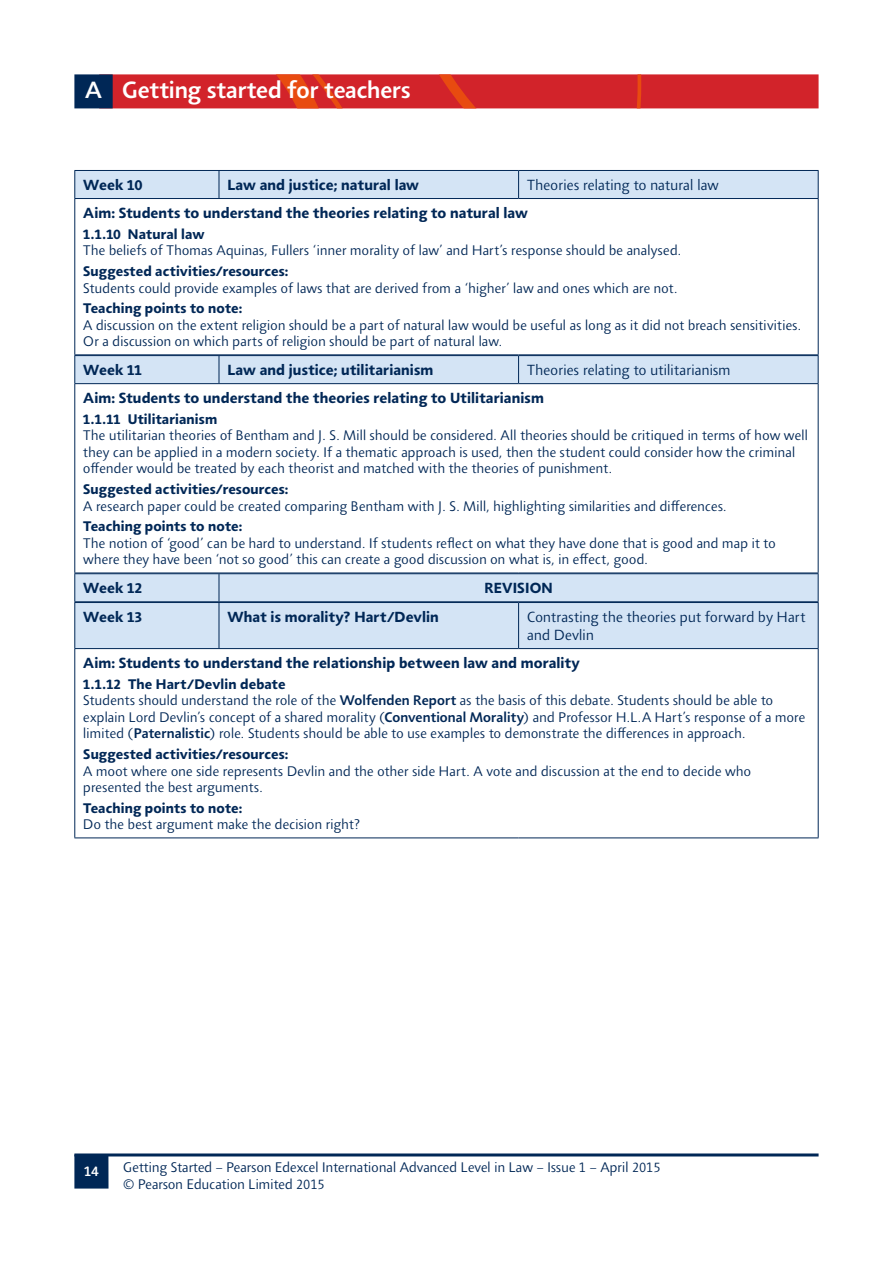
<style>
.page{position:relative;width:893px;height:1263px;background:#fff}
.page>*{position:absolute;margin:0;border:0;box-sizing:border-box;transform-origin:0 0}
.t1{font:500 24px "Agilita LT Pro";letter-spacing:-.005em;color:#fff}
.t2{font:700 15px "Agilita LT Pro";letter-spacing:.01em;color:#002756}
.t3{font:300 15px/18px "Agilita LT Pro";letter-spacing:.005em;color:#002756}
.t4{font:300 14.25px/16.5px "Agilita LT Pro";letter-spacing:.005em;color:#002756}
.t5{font:700 14.25px "Agilita LT Pro";letter-spacing:.01em;color:#002756}
.t6{font:500 14.25px "Agilita LT Pro";color:#fff}
.s1{font-weight:700}
.s2{font-weight:500}
</style>
<div class="page">
<svg style="left:113px;top:74px;width:706px;height:34px;background:#d3282a"></svg>
<div style="left:74px;top:74px;width:39px;height:34px;background:#002756"></div>
<hr style="left:74px;top:1153px;width:745px;height:3px;background:#002756">
<div style="left:74px;top:1154px;width:35px;height:34px;background:#002756"></div>
<hr style="left:818px;top:199px;width:1px;height:155px;background:#002756">
<div style="left:74px;top:170px;width:745px;height:28px;background:#d4e4f5"></div>
<hr style="left:74px;top:198px;width:145px;height:1px;background:#002756">
<hr style="left:74px;top:199px;width:1px;height:155px;background:#002756">
<hr style="left:219px;top:198px;width:300px;height:1px;background:#002756">
<hr style="left:519px;top:198px;width:300px;height:1px;background:#002756">
<hr style="left:74px;top:354px;width:145px;height:1px;background:#002756">
<hr style="left:219px;top:354px;width:300px;height:1px;background:#002756">
<hr style="left:519px;top:354px;width:300px;height:1px;background:#002756">
<hr style="left:818px;top:384px;width:1px;height:189px;background:#002756">
<hr style="left:74px;top:355px;width:145px;height:1px;background:#002756">
<hr style="left:219px;top:355px;width:300px;height:1px;background:#002756">
<hr style="left:519px;top:355px;width:299px;height:1px;background:#002756">
<div style="left:74px;top:356px;width:745px;height:28px;background:#d4e4f5"></div>
<hr style="left:74px;top:383px;width:145px;height:1px;background:#002756">
<hr style="left:74px;top:384px;width:1px;height:189px;background:#002756">
<hr style="left:219px;top:383px;width:300px;height:1px;background:#002756">
<hr style="left:519px;top:383px;width:299px;height:1px;background:#002756">
<hr style="left:74px;top:573px;width:145px;height:1px;background:#002756">
<hr style="left:219px;top:573px;width:599px;height:1px;background:#002756">
<div style="left:74px;top:574px;width:745px;height:74px;background:#d4e4f5"></div>
<hr style="left:818px;top:649px;width:1px;height:188px;background:#002756">
<hr style="left:74px;top:602px;width:145px;height:1px;background:#002756">
<hr style="left:74px;top:603px;width:1px;height:45px;background:#002756">
<hr style="left:219px;top:602px;width:300px;height:1px;background:#002756">
<hr style="left:219px;top:603px;width:1px;height:45px;background:#002756">
<hr style="left:519px;top:602px;width:300px;height:1px;background:#002756">
<hr style="left:518px;top:603px;width:1px;height:45px;background:#002756">
<hr style="left:818px;top:603px;width:1px;height:45px;background:#002756">
<hr style="left:74px;top:648px;width:145px;height:1px;background:#002756">
<hr style="left:74px;top:649px;width:1px;height:188px;background:#002756">
<hr style="left:219px;top:648px;width:300px;height:1px;background:#002756">
<hr style="left:519px;top:648px;width:300px;height:1px;background:#002756">
<hr style="left:74px;top:837px;width:145px;height:1px;background:#002756">
<hr style="left:219px;top:837px;width:300px;height:1px;background:#002756">
<hr style="left:519px;top:837px;width:300px;height:1px;background:#002756">
<h1 class="t1" style="left:85px;top:73px;width:327px">A Getting started for teachers</h1>
<p class="t2" style="left:83px;top:174px;width:60px">Week 10</p>
<p class="t2" style="left:227px;top:174px;width:193px">Law and justice; natural law</p>
<p class="t3" style="left:527px;top:176px;width:193px">Theories relating to natural law</p>
<p class="t2" style="left:83px;top:202px;width:446px">Aim: Students to understand the theories relating to natural law</p>
<p class="t5" style="left:83px;top:224px;width:123px">1.1.10 Natural law</p>
<p class="t4" style="left:83px;top:242px;width:600px">The beliefs of Thomas Aquinas, Fullers ‘inner morality of law’ and Hart’s response should be analysed.</p>
<p class="t5" style="left:83px;top:261px;width:207px">Suggested activities/resources:</p>
<p class="t4" style="left:83px;top:279px;width:596px">Students could provide examples of laws that are derived from a ‘higher’ law and ones which are not.</p>
<p class="t5" style="left:83px;top:298px;width:161px">Teaching points to note:</p>
<p class="t4" style="left:83px;top:317px;width:720px">A discussion on the extent religion should be a part of natural law would be useful as long as it did not breach sensitivities.<br>Or a discussion on which parts of religion should be part of natural law.</p>
<p class="t2" style="left:83px;top:359px;width:60px">Week 11</p>
<p class="t2" style="left:227px;top:359px;width:207px">Law and justice; utilitarianism</p>
<p class="t3" style="left:527px;top:361px;width:205px">Theories relating to utilitarianism</p>
<p class="t2" style="left:83px;top:387px;width:462px">Aim: Students to understand the theories relating to Utilitarianism</p>
<p class="t5" style="left:83px;top:409px;width:135px">1.1.11 Utilitarianism</p>
<p class="t4" style="left:83px;top:427px;width:726px">The utilitarian theories of Bentham and J. S. Mill should be considered. All theories should be critiqued in terms of how well they can be applied in a modern society. If a thematic approach is used, then the student could consider how the criminal offender would be treated by each theorist and matched with the theories of punishment.</p>
<p class="t5" style="left:83px;top:479px;width:207px">Suggested activities/resources:</p>
<p class="t4" style="left:83px;top:498px;width:645px">A research paper could be created comparing Bentham with J. S. Mill, highlighting similarities and differences.</p>
<p class="t5" style="left:83px;top:516px;width:161px">Teaching points to note:</p>
<p class="t4" style="left:83px;top:535px;width:694px">The notion of ‘good’ can be hard to understand. If students reflect on what they have done that is good and map it to where they have been ‘not so good’ this can create a good discussion on what is, in effect, good.</p>
<p class="t2" style="left:83px;top:577px;width:61px">Week 12</p>
<p class="t2" style="left:484px;top:577px;width:70px">REVISION</p>
<p class="t2" style="left:83px;top:606px;width:61px">Week 13</p>
<p class="t2" style="left:227px;top:606px;width:213px">What is morality? Hart/Devlin</p>
<p class="t3" style="left:527px;top:608px;width:280px">Contrasting the theories put forward by Hart and Devlin</p>
<p class="t2" style="left:83px;top:652px;width:498px">Aim: Students to understand the relationship between law and morality</p>
<p class="t4" style="left:83px;top:676px;width:723px"><span class="s1">1.1.12 The Hart/Devlin debate<br></span>Students should understand the role of the <span class="s2">Wolfenden Report</span> as the basis of this debate. Students should be able to explain Lord Devlin’s concept of a shared morality (<span class="s2">Conventional Morality</span>) and Professor H.L.A Hart’s response of a more limited (<span class="s2">Paternalistic</span>) role. Students should be able to use examples to demonstrate the differences in approach.</p>
<p class="t5" style="left:83px;top:744px;width:207px">Suggested activities/resources:</p>
<p class="t4" style="left:83px;top:762px;width:669px">A moot where one side represents Devlin and the other side Hart. A vote and discussion at the end to decide who presented the best arguments.</p>
<p class="t5" style="left:83px;top:798px;width:161px">Teaching points to note:</p>
<p class="t4" style="left:83px;top:816px;width:278px">Do the best argument make the decision right?</p>
<p class="t6" style="left:84px;top:1161px;width:16px">14</p>
<p class="t4" style="left:123px;top:1159px;width:539px">Getting Started – Pearson Edexcel International Advanced Level in Law – Issue 1 – April 2015 © Pearson Education Limited 2015</p>
</div>
